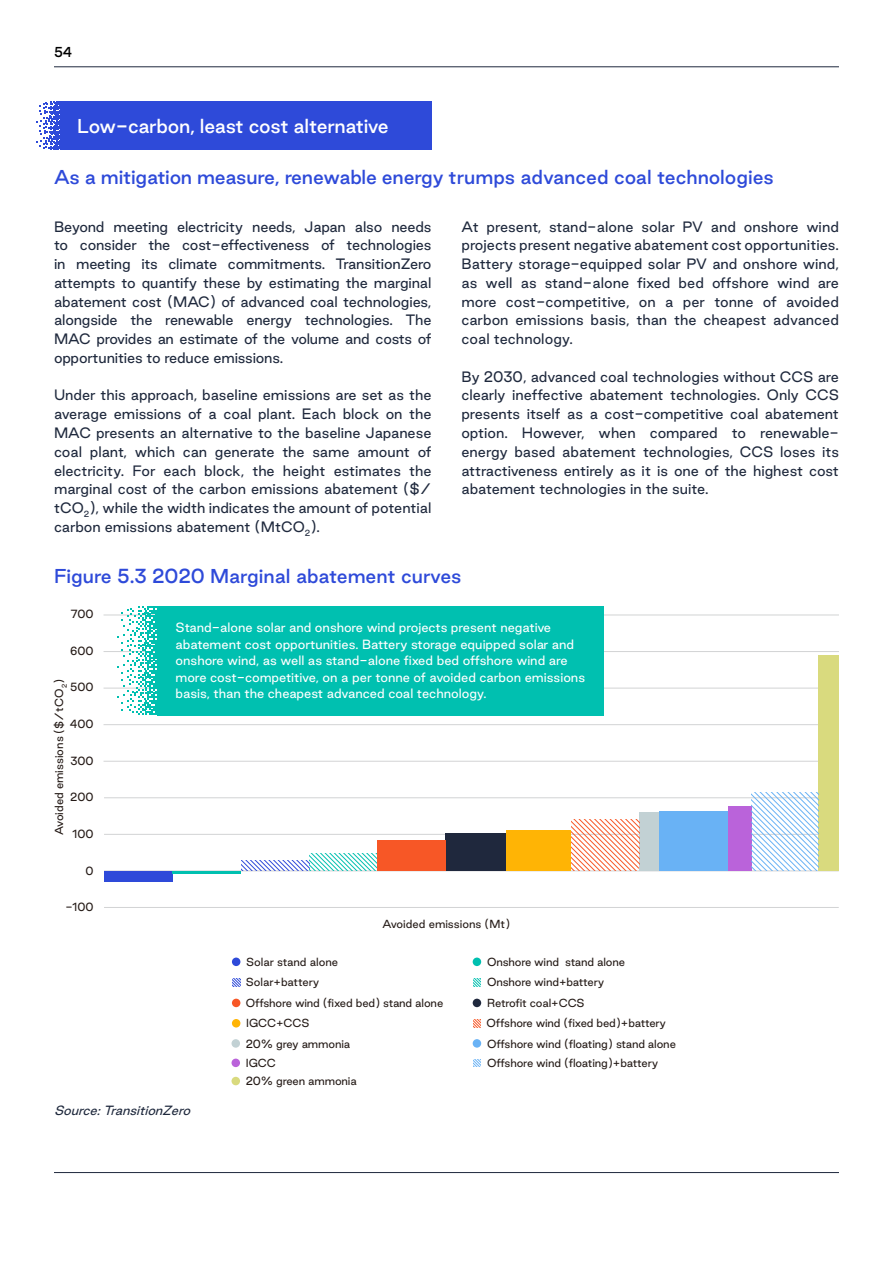
<style>
.page{position:relative;width:893px;height:1263px;background:#fff}
.page>*{position:absolute;margin:0;border:0;box-sizing:border-box;transform-origin:0 0}
.t1{font:500 18px "Good Sans";letter-spacing:-.01em;color:#2e4ad9}
.t2{font:500 18px "Good Sans";letter-spacing:-.015em;color:#fff}
.t3{font:13.5px/18.8px "Good Sans";letter-spacing:-.005em;color:#1f293d;text-align:justify}
.t4{font:500 12.75px "Good Sans";color:#000}
.t5{font:12px/16.5px "Good Sans";color:#fff}
.t6{font:italic 12px "Good Sans";color:#1f293d}
.t7{font:10.5px/20.4px "Good Sans";letter-spacing:-.01em;color:#241a16}
</style>
<div class="page">
<hr style="left:54px;top:66px;width:785px;height:1px;background:#1f293d">
<hr style="left:54px;top:1172px;width:785px;height:1px;background:#1f293d">
<div style="left:68px;top:101px;width:363px;height:49px;background:#2e4ad9"></div>
<div style="left:63px;top:101px;width:13px;height:49px;background:#2e4ad9"></div>
<svg style="left:37px;top:101px;width:26px;height:49px"></svg>
<div style="left:473px;top:957px;width:8px;height:9px;background:#00c0b0;border-radius:50%"></div>
<div style="left:232px;top:1039px;width:8px;height:9px;background:#c2d1d4;border-radius:50%"></div>
<div style="left:232px;top:1077px;width:8px;height:8px;background:#d9da7e;border-radius:50%"></div>
<div style="left:232px;top:1058px;width:8px;height:9px;background:#ba63da;border-radius:50%"></div>
<div style="left:473px;top:1039px;width:8px;height:9px;background:#69b2f5;border-radius:50%"></div>
<div style="left:473px;top:999px;width:8px;height:8px;background:#1f283d;border-radius:50%"></div>
<div style="left:232px;top:957px;width:8px;height:9px;background:#2e4ad9;border-radius:50%"></div>
<div style="left:232px;top:999px;width:8px;height:8px;background:#f75726;border-radius:50%"></div>
<div style="left:232px;top:1019px;width:8px;height:8px;background:#ffb405;border-radius:50%"></div>
<svg style="left:232px;top:978px;width:8px;height:8px"></svg>
<svg style="left:473px;top:1019px;width:8px;height:8px"></svg>
<svg style="left:473px;top:978px;width:8px;height:8px"></svg>
<svg style="left:473px;top:1059px;width:8px;height:8px"></svg>
<hr style="left:104px;top:797px;width:735px;height:1px;background:#d2d3d4">
<hr style="left:104px;top:834px;width:735px;height:1px;background:#d2d3d4">
<hr style="left:104px;top:724px;width:735px;height:1px;background:#d2d3d4">
<hr style="left:104px;top:761px;width:735px;height:1px;background:#d2d3d4">
<hr style="left:104px;top:651px;width:735px;height:1px;background:#d2d3d4">
<hr style="left:104px;top:615px;width:735px;height:1px;background:#d2d3d4">
<hr style="left:104px;top:688px;width:735px;height:1px;background:#d2d3d4">
<hr style="left:104px;top:907px;width:735px;height:1px;background:#d2d3d4">
<hr style="left:104px;top:871px;width:735px;height:1px;background:#d2d3d4">
<div style="left:728px;top:806px;width:23px;height:65px;background:#ba63da"></div>
<div style="left:818px;top:655px;width:21px;height:216px;background:#d9da7e"></div>
<div style="left:445px;top:834px;width:62px;height:37px;background:#1f283d"></div>
<div style="left:639px;top:813px;width:21px;height:58px;background:#c2d1d4"></div>
<div style="left:660px;top:812px;width:68px;height:59px;background:#69b2f5"></div>
<svg style="left:751px;top:792px;width:68px;height:79px"></svg>
<svg style="left:241px;top:853px;width:136px;height:18px"></svg>
<div style="left:104px;top:871px;width:68px;height:10px;background:#2e4ad9"></div>
<hr style="left:172px;top:871px;width:69px;height:2px;background:#00c0b0">
<div style="left:377px;top:840px;width:68px;height:31px;background:#f75726"></div>
<svg style="left:571px;top:819px;width:68px;height:52px"></svg>
<div style="left:507px;top:831px;width:64px;height:40px;background:#ffb405"></div>
<div style="left:157px;top:606px;width:446px;height:109px;background:#00c0b0"></div>
<svg style="left:117px;top:606px;width:40px;height:109px"></svg>
<p class="t4" style="left:54px;top:42px;width:20px">54</p>
<h1 class="t2" style="left:77px;top:113px;width:313px">Low-carbon, least cost alternative</h1>
<h1 class="t1" style="left:54px;top:164px;width:721px">As a mitigation measure, renewable energy trumps advanced coal technologies</h1>
<p class="t3" style="left:54px;top:217px;width:379px">Beyond meeting electricity needs, Japan also needs to consider the cost-effectiveness of technologies in meeting its climate commitments. TransitionZero attempts to quantify these by estimating the marginal abatement cost (MAC) of advanced coal technologies, alongside the renewable energy technologies. The MAC provides an estimate of the volume and costs of opportunities to reduce emissions.</p>
<p class="t3" style="left:54px;top:386px;width:379px">Under this approach, baseline emissions are set as the average emissions of a coal plant. Each block on the MAC presents an alternative to the baseline Japanese coal plant, which can generate the same amount of electricity. For each block, the height estimates the marginal cost of the carbon emissions abatement ($/ tCO<sub>2</sub>), while the width indicates the amount of potential carbon emissions abatement (MtCO<sub>2</sub>).</p>
<p class="t3" style="left:461px;top:217px;width:379px">At present, stand-alone solar PV and onshore wind projects present negative abatement cost opportunities.<br>Battery storage-equipped solar PV and onshore wind, as well as stand-alone fixed bed offshore wind are more cost-competitive, on a per tonne of avoided carbon emissions basis, than the cheapest advanced coal technology.</p>
<p class="t3" style="left:461px;top:367px;width:379px">By 2030, advanced coal technologies without CCS are clearly ineffective abatement technologies. Only CCS presents itself as a cost-competitive coal abatement option. However, when compared to renewable&shy;energy based abatement technologies, CCS loses its attractiveness entirely as it is one of the highest cost abatement technologies in the suite.</p>
<h1 class="t1" style="left:54px;top:563px;width:409px">Figure 5.3 2020 Marginal abatement curves</h1>
<p class="t7" style="left:71px;top:603px;width:24px">700</p>
<p class="t7" style="left:70px;top:640px;width:25px">600</p>
<p class="t7" style="left:49px;top:835px;width:158px;rotate:-90deg">Avoided emissions ($/tCO<sub>2</sub>)</p>
<p class="t7" style="left:70px;top:677px;width:25px">500</p>
<p class="t7" style="left:70px;top:713px;width:25px">400</p>
<p class="t7" style="left:70px;top:750px;width:25px">300</p>
<p class="t7" style="left:70px;top:787px;width:25px">200</p>
<p class="t7" style="left:73px;top:823px;width:22px">100</p>
<p class="t7" style="left:86px;top:860px;width:10px">0</p>
<p class="t7" style="left:65px;top:897px;width:30px">-100</p>
<p class="t5" style="left:176px;top:619px;width:411px">Stand-alone solar and onshore wind projects present negative abatement cost opportunities. Battery storage equipped solar and onshore wind, as well as stand-alone fixed bed offshore wind are more cost-competitive, on a per tonne of avoided carbon emissions basis, than the cheapest advanced coal technology.</p>
<p class="t7" style="left:382px;top:913px;width:129px">Avoided emissions (Mt)</p>
<p class="t7" style="left:246px;top:952px;width:199px">Solar stand alone<br>Solar+battery<br>Offshore wind (fixed bed) stand alone<br>IGCC+CCS</p>
<p class="t7" style="left:246px;top:1033px;width:106px">20% grey ammonia</p>
<p class="t7" style="left:246px;top:1071px;width:112px">20% green ammonia</p>
<p class="t7" style="left:246px;top:1053px;width:32px">IGCC</p>
<p class="t7" style="left:487px;top:952px;width:140px">Onshore wind stand alone</p>
<p class="t7" style="left:487px;top:972px;width:119px">Onshore wind+battery<br>Retrofit coal+CCS</p>
<p class="t7" style="left:487px;top:1013px;width:181px">Offshore wind (fixed bed)+battery</p>
<p class="t7" style="left:487px;top:1034px;width:190px;line-height:19px">Offshore wind (floating) stand alone<br>Offshore wind (floating)+battery</p>
<p class="t6" style="left:54px;top:1101px;width:142px">Source:TransitionZero</p>
</div>
